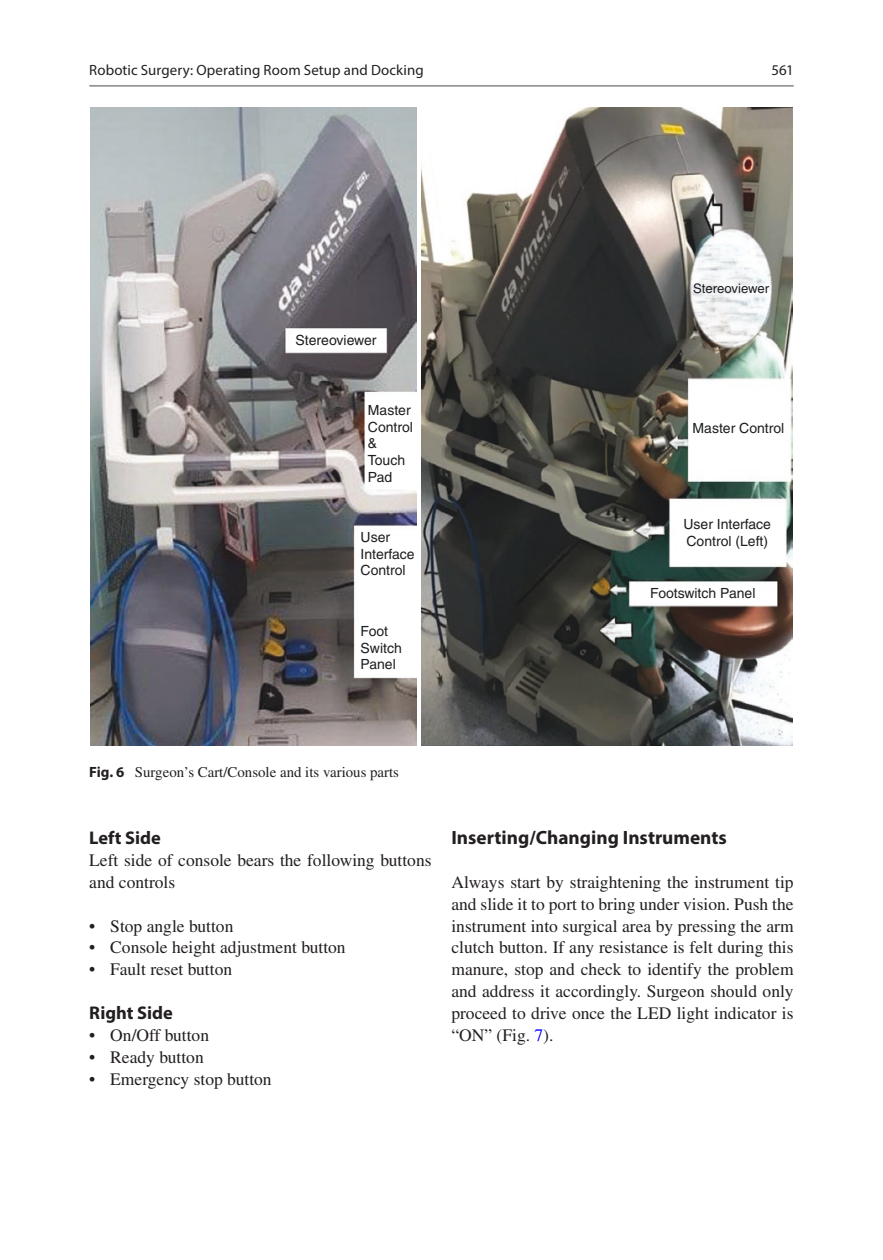
<style>
.page{position:relative;width:883px;height:1260px;background:#fff}
.page>*{position:absolute;margin:0;border:0;box-sizing:border-box;transform-origin:0 0}
._2_hd{font:700 19.25px "Myriad Pro";color:#231f20}
._3_hd{font:700 18.38px "Myriad Pro";color:#231f20}
.Text_flush{font:17.5px/21.9px "Times LT Std";color:#231f20}
.t1{font:14.88px "Myriad Pro";letter-spacing:.01em;color:#231f20}
.t2{font:14.88px "Times LT Std";color:#231f20}
.t3{font:14px/16.8px "Helvetica 3";color:#1d1e1f}
.t4{font:13.12px "Helvetica 3";color:#1d1e1f}
.s1{font-family:"Myriad Pro";font-weight:700}
.s2{color:#00f}
</style>
<div class="page">
<img style="left:90px;top:107px;width:326px;height:638px">
<img style="left:421px;top:107px;width:372px;height:638px">
<hr style="left:89px;top:85px;width:705px;height:2px;background:#939598">
<p class="t1" style="left:89px;top:61px;width:336px">Robotic Surgery: Operating Room Setup and Docking</p>
<p class="t1" style="left:772px;top:61px;width:24px">561</p>
<p class="t3" style="left:296px;top:331px;width:83px">Stereoviewer</p>
<p class="t3" style="left:368px;top:402px;width:47px">Master<br>Control &amp;<br>Touch<br>Pad</p>
<p class="t3" style="left:361px;top:528px;width:56px">User<br>Interface<br>Control</p>
<p class="t3" style="left:361px;top:622px;width:43px">Foot<br>Switch<br>Panel</p>
<p class="t4" style="left:693px;top:280px;width:77px">Stereoviewer</p>
<p class="t3" style="left:693px;top:420px;width:93px">Master Control</p>
<p class="t3" style="left:684px;top:516px;width:89px">User Interface<br>Control (Left)</p>
<p class="t3" style="left:650px;top:585px;width:107px">Footswitch Panel</p>
<p class="t2" style="left:89px;top:763px;width:311px"><span class="s1">Fig. 6</span> Surgeon’s Cart/Console and its various parts</p>
<h4 class="_3_hd" style="left:89px;top:826px;width:73px">Left Side</h4>
<p class="Text_flush" style="left:89px;top:849px;width:344px">Left side of console bears the following buttons and controls</p>
<p class="Text_flush" style="left:89px;top:915px;width:146px">• Stop angle button</p>
<p class="Text_flush" style="left:89px;top:937px;width:258px">• Console height adjustment button</p>
<p class="Text_flush" style="left:89px;top:958px;width:144px">• Fault reset button</p>
<h4 class="_3_hd" style="left:89px;top:1001px;width:85px">Right Side</h4>
<p class="Text_flush" style="left:89px;top:1024px;width:121px">• On/Off button</p>
<p class="Text_flush" style="left:89px;top:1046px;width:116px">• Ready button</p>
<p class="Text_flush" style="left:89px;top:1068px;width:184px">• Emergency stop button</p>
<h3 class="_2_hd" style="left:451px;top:825px;width:277px">Inserting/Changing Instruments</h3>
<p class="Text_flush" style="left:451px;top:871px;width:344px;text-align:justify">Always start by straightening the instrument tip and slide it to port to bring under vision. Push the instrument into surgical area by pressing the arm clutch button. If any resistance is felt during this manure, stop and check to identify the problem and address it accordingly. Surgeon should only proceed to drive once the LED light indicator is “ON” (Fig. <span class="s2">7</span>).</p>
</div>
